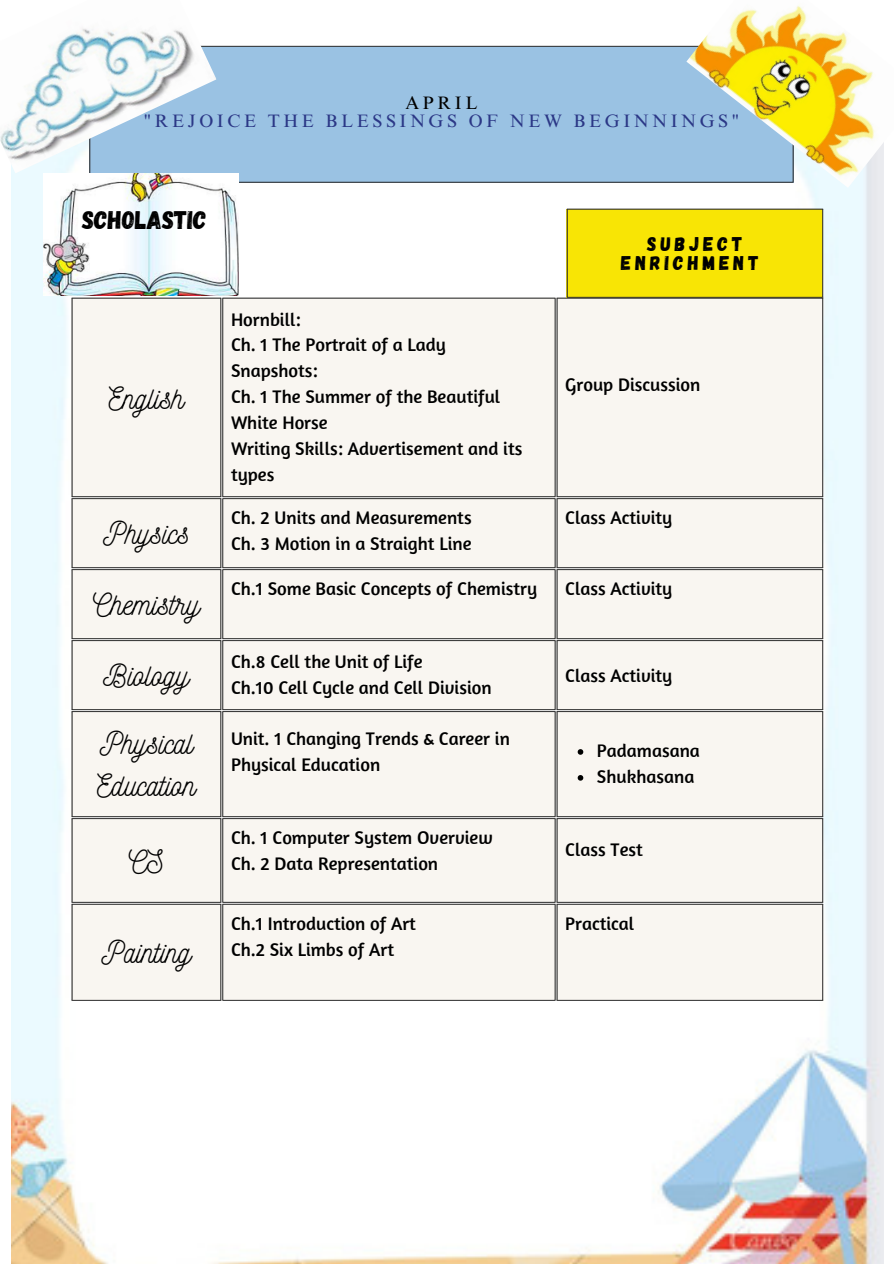
<style>
.page{position:relative;width:894px;height:1264px;background:#fff}
.page>*{position:absolute;margin:0;border:0;box-sizing:border-box;transform-origin:0 0}
.t1{font:30.6px/42.8px "Nickainley";color:#000}
.t2{font:25.35px "Gagalin";color:#000}
.t3{font:19.8px/19.2px "Gagalin";letter-spacing:.2em;color:#000;text-align:center}
.t4{font:18.6px/26px "Amaranth";color:#000}
.t5{font:18px "Times NRMT Pro";letter-spacing:.2em;color:#2b3786}
.t6{font:18px "Times NRMT Pro";letter-spacing:.2em;color:#000}
</style>
<div class="page">
<img style="left:11px;top:173px;width:872px;height:1090px">
<div style="left:72px;top:298px;width:750px;height:702px;background:#f9f6f1"></div>
<svg style="left:577px;top:749px;width:6px;height:5px"></svg>
<svg style="left:577px;top:775px;width:6px;height:5px"></svg>
<hr style="left:72px;top:298px;width:1px;height:198px;background:#333">
<hr style="left:220px;top:298px;width:1px;height:198px;background:#333">
<hr style="left:72px;top:298px;width:149px;height:1px;background:#333">
<hr style="left:72px;top:496px;width:149px;height:1px;background:#333">
<hr style="left:222px;top:298px;width:1px;height:198px;background:#333">
<hr style="left:554px;top:298px;width:1px;height:198px;background:#333">
<hr style="left:222px;top:298px;width:333px;height:1px;background:#333">
<hr style="left:222px;top:496px;width:333px;height:1px;background:#333">
<hr style="left:556px;top:298px;width:1px;height:198px;background:#333">
<hr style="left:822px;top:298px;width:1px;height:198px;background:#333">
<hr style="left:556px;top:298px;width:266px;height:1px;background:#333">
<hr style="left:556px;top:496px;width:266px;height:1px;background:#333">
<hr style="left:72px;top:499px;width:1px;height:68px;background:#333">
<hr style="left:220px;top:499px;width:1px;height:68px;background:#333">
<hr style="left:72px;top:498px;width:149px;height:1px;background:#333">
<hr style="left:72px;top:567px;width:149px;height:1px;background:#333">
<hr style="left:222px;top:499px;width:1px;height:68px;background:#333">
<hr style="left:554px;top:499px;width:1px;height:68px;background:#333">
<hr style="left:222px;top:498px;width:333px;height:1px;background:#333">
<hr style="left:222px;top:567px;width:333px;height:1px;background:#333">
<hr style="left:556px;top:499px;width:1px;height:68px;background:#333">
<hr style="left:822px;top:499px;width:1px;height:68px;background:#333">
<hr style="left:556px;top:498px;width:266px;height:1px;background:#333">
<hr style="left:556px;top:567px;width:266px;height:1px;background:#333">
<hr style="left:72px;top:570px;width:1px;height:68px;background:#333">
<hr style="left:220px;top:570px;width:1px;height:68px;background:#333">
<hr style="left:72px;top:569px;width:149px;height:1px;background:#333">
<hr style="left:72px;top:638px;width:149px;height:1px;background:#333">
<hr style="left:222px;top:570px;width:1px;height:68px;background:#333">
<hr style="left:554px;top:570px;width:1px;height:68px;background:#333">
<hr style="left:222px;top:569px;width:333px;height:1px;background:#333">
<hr style="left:222px;top:638px;width:333px;height:1px;background:#333">
<hr style="left:556px;top:570px;width:1px;height:68px;background:#333">
<hr style="left:822px;top:570px;width:1px;height:68px;background:#333">
<hr style="left:556px;top:569px;width:266px;height:1px;background:#333">
<hr style="left:556px;top:638px;width:266px;height:1px;background:#333">
<hr style="left:72px;top:641px;width:1px;height:68px;background:#333">
<hr style="left:220px;top:641px;width:1px;height:68px;background:#333">
<hr style="left:72px;top:640px;width:149px;height:1px;background:#333">
<hr style="left:72px;top:709px;width:149px;height:1px;background:#333">
<hr style="left:222px;top:641px;width:1px;height:68px;background:#333">
<hr style="left:554px;top:641px;width:1px;height:68px;background:#333">
<hr style="left:222px;top:640px;width:333px;height:1px;background:#333">
<hr style="left:222px;top:709px;width:333px;height:1px;background:#333">
<hr style="left:556px;top:641px;width:1px;height:68px;background:#333">
<hr style="left:822px;top:641px;width:1px;height:68px;background:#333">
<hr style="left:556px;top:640px;width:266px;height:1px;background:#333">
<hr style="left:556px;top:709px;width:266px;height:1px;background:#333">
<hr style="left:72px;top:712px;width:1px;height:104px;background:#333">
<hr style="left:220px;top:712px;width:1px;height:104px;background:#333">
<hr style="left:72px;top:711px;width:149px;height:1px;background:#333">
<hr style="left:72px;top:816px;width:149px;height:1px;background:#333">
<hr style="left:222px;top:712px;width:1px;height:104px;background:#333">
<hr style="left:554px;top:712px;width:1px;height:104px;background:#333">
<hr style="left:222px;top:711px;width:333px;height:1px;background:#333">
<hr style="left:222px;top:816px;width:333px;height:1px;background:#333">
<hr style="left:556px;top:712px;width:1px;height:104px;background:#333">
<hr style="left:822px;top:712px;width:1px;height:104px;background:#333">
<hr style="left:556px;top:711px;width:266px;height:1px;background:#333">
<hr style="left:556px;top:816px;width:266px;height:1px;background:#333">
<hr style="left:72px;top:819px;width:1px;height:83px;background:#333">
<hr style="left:220px;top:819px;width:1px;height:83px;background:#333">
<hr style="left:72px;top:818px;width:149px;height:1px;background:#333">
<hr style="left:72px;top:902px;width:149px;height:1px;background:#333">
<hr style="left:222px;top:819px;width:1px;height:83px;background:#333">
<hr style="left:554px;top:819px;width:1px;height:83px;background:#333">
<hr style="left:222px;top:818px;width:333px;height:1px;background:#333">
<hr style="left:222px;top:902px;width:333px;height:1px;background:#333">
<hr style="left:556px;top:819px;width:1px;height:83px;background:#333">
<hr style="left:822px;top:819px;width:1px;height:83px;background:#333">
<hr style="left:556px;top:818px;width:266px;height:1px;background:#333">
<hr style="left:556px;top:902px;width:266px;height:1px;background:#333">
<hr style="left:72px;top:904px;width:1px;height:95px;background:#333">
<hr style="left:220px;top:904px;width:1px;height:95px;background:#333">
<hr style="left:72px;top:903px;width:149px;height:1px;background:#333">
<hr style="left:72px;top:999px;width:149px;height:1px;background:#333">
<hr style="left:222px;top:904px;width:1px;height:95px;background:#333">
<hr style="left:554px;top:904px;width:1px;height:95px;background:#333">
<hr style="left:222px;top:903px;width:333px;height:1px;background:#333">
<hr style="left:222px;top:999px;width:333px;height:1px;background:#333">
<hr style="left:556px;top:904px;width:1px;height:95px;background:#333">
<hr style="left:822px;top:904px;width:1px;height:95px;background:#333">
<hr style="left:556px;top:903px;width:266px;height:1px;background:#333">
<hr style="left:556px;top:999px;width:266px;height:1px;background:#333">
<div style="left:89px;top:46px;width:704px;height:137px;background:#9ac2e3"></div>
<hr style="left:89px;top:46px;width:704px;height:1px;background:#333">
<hr style="left:89px;top:182px;width:704px;height:1px;background:#333">
<img style="left:686px;top:5px;width:198px;height:183px">
<div style="left:566px;top:209px;width:256px;height:89px;background:#f8e505"></div>
<hr style="left:566px;top:209px;width:1px;height:88px;background:#333">
<hr style="left:822px;top:209px;width:1px;height:88px;background:#333">
<hr style="left:566px;top:209px;width:256px;height:1px;background:#333">
<hr style="left:566px;top:297px;width:256px;height:1px;background:#333">
<img style="left:0;top:28px;width:216px;height:145px">
<img style="left:44px;top:173px;width:194px;height:123px">
<p class="t6" style="left:405px;top:96px;width:74px">APRIL</p>
<p class="t5" style="left:144px;top:114px;width:596px">"REJOICE THE BLESSINGS OF NEW BEGINNINGS"</p>
<p class="t2" style="left:82px;top:204px;width:126px">SCHOLASTIC</p>
<p class="t1" style="left:109px;top:375px;width:77px">English</p>
<p class="t1" style="left:103px;top:510px;width:88px">Physics</p>
<p class="t1" style="left:93px;top:581px;width:108px">Chemistry</p>
<p class="t4" style="left:231px;top:306px;width:71px">Hornbill:</p>
<p class="t4" style="left:231px;top:331px;width:216px">Ch. 1 The Portrait of a Lady</p>
<p class="t4" style="left:231px;top:357px;width:88px">Snapshots:</p>
<p class="t4" style="left:231px;top:383px;width:271px">Ch. 1 The Summer of the Beautiful<br>White Horse</p>
<p class="t4" style="left:231px;top:435px;width:293px">Writing Skills: Advertisement and its types</p>
<p class="t4" style="left:231px;top:504px;width:242px">Ch. 2 Units and Measurements</p>
<p class="t4" style="left:231px;top:530px;width:242px">Ch. 3 Motion in a Straight Line</p>
<p class="t3" style="left:621px;top:233px;width:139px">SUBJECT<br>ENRICHMENT</p>
<p class="t4" style="left:565px;top:371px;width:137px">Group Discussion</p>
<p class="t4" style="left:565px;top:504px;width:108px">Class Activity</p>
<p class="t4" style="left:231px;top:575px;width:307px">Ch.1 Some Basic Concepts of Chemistry</p>
<p class="t4" style="left:565px;top:575px;width:108px">Class Activity</p>
<p class="t1" style="left:104px;top:652px;width:87px">Biology</p>
<p class="t4" style="left:231px;top:648px;width:193px">Ch.8 Cell the Unit of Life</p>
<p class="t4" style="left:231px;top:674px;width:262px">Ch.10 Cell Cycle and Cell Division</p>
<p class="t1" style="left:97px;top:720px;width:100px">Physical<br>Education</p>
<p class="t4" style="left:231px;top:724px;width:280px">Unit. 1 Changing Trends &amp; Career in<br>Physical Education</p>
<p class="t1" style="left:129px;top:838px;width:37px">CS</p>
<p class="t1" style="left:102px;top:929px;width:91px">Painting</p>
<p class="t4" style="left:231px;top:824px;width:263px">Ch. 1 Computer System Overview</p>
<p class="t4" style="left:231px;top:850px;width:208px">Ch. 2 Data Representation</p>
<p class="t4" style="left:231px;top:910px;width:186px">Ch.1 Introduction of Art</p>
<p class="t4" style="left:231px;top:935px;width:164px">Ch.2 Six Limbs of Art</p>
<p class="t4" style="left:565px;top:661px;width:108px">Class Activity</p>
<p class="t4" style="left:596px;top:737px;width:104px">Padamasana</p>
<p class="t4" style="left:596px;top:763px;width:99px">Shukhasana</p>
<p class="t4" style="left:565px;top:836px;width:79px">Class Test</p>
<p class="t4" style="left:565px;top:910px;width:71px">Practical</p>
</div>
